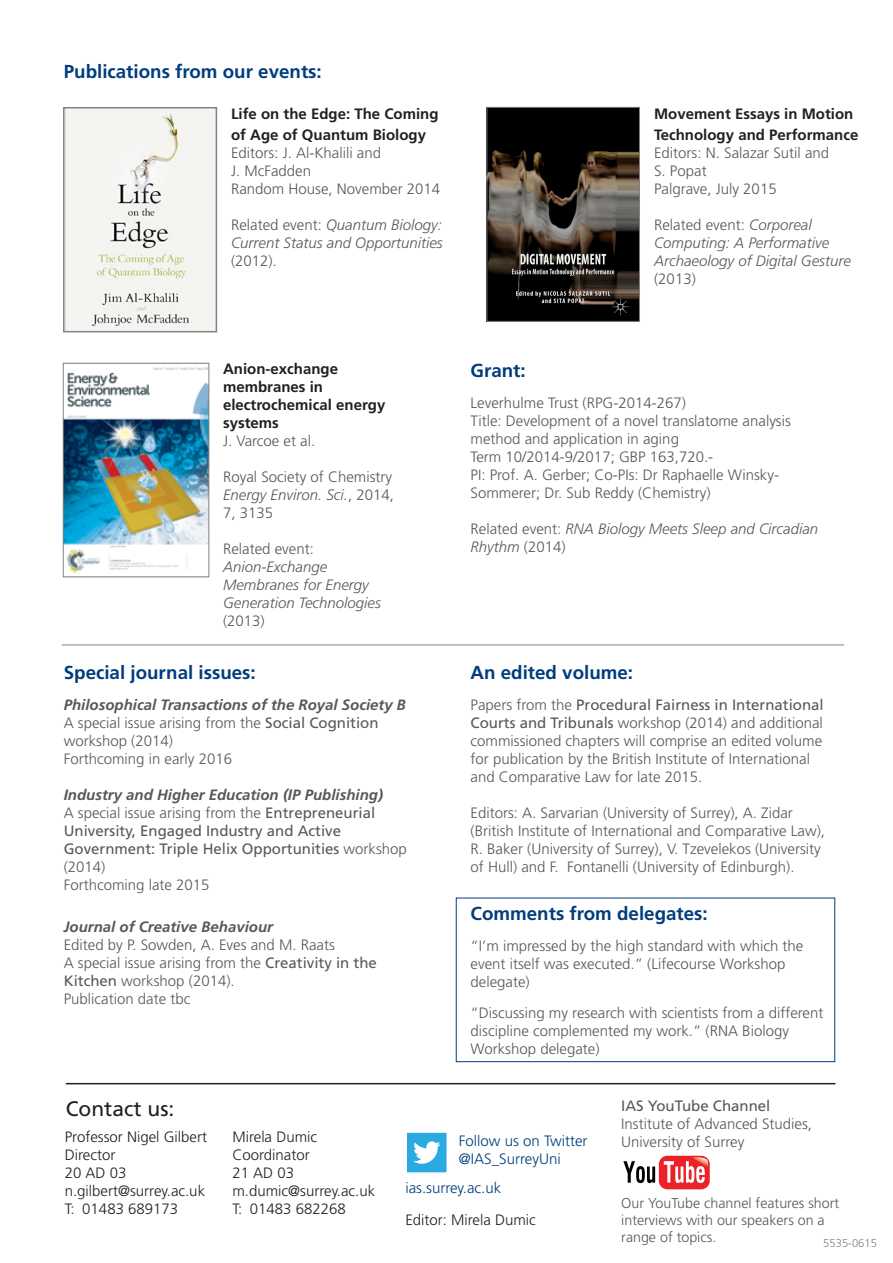
<style>
.page{position:relative;width:893px;height:1263px;background:#fff}
.page>*{position:absolute;margin:0;border:0;box-sizing:border-box;transform-origin:0 0}
.Introduction_Text{font:21px "Frutiger LT Std";color:#231f20}
.Introduction_Text-2{font:700 18.75px "Frutiger LT Std";color:#013d7d}
.Introduction_Text-3{font:300 15px/18px "Frutiger LT Std";color:#57585a}
.Introduction_Text-4{font:italic 300 15px/18px "Frutiger LT Std";color:#57585a}
.Introduction_Text-5{font:300 15px "Frutiger LT Std";color:#231f20}
.Introduction_Text-6{font:700 15px/21px "Frutiger LT Std";color:#231f20}
.Introduction_Text-7{font:15px/18px "Frutiger LT Std";color:#57585a}
.Introduction_Text-8{font:italic 700 15px "Frutiger LT Std";color:#57585a}
.Introduction_Text-9{font:300 15px "Frutiger LT Std";color:#013d7d}
.Introduction_Text-10{font:300 14.25px/17.1px "Frutiger LT Std";color:#57585a}
.Introduction_Text-11{font:300 11.25px "Frutiger LT Std";color:#808285}
.s1{font-style:normal}
.s2{font-weight:400}
.s3{font-weight:300}
</style>
<div class="page">
<hr style="left:62px;top:644px;width:782px;height:1px;background:#808285">
<img style="left:66px;top:110px;width:148px;height:219px">
<div style="left:63px;top:107px;width:154px;height:225px;border:2px solid #808285"></div>
<img style="left:488px;top:109px;width:150px;height:211px">
<div style="left:486px;top:107px;width:154px;height:215px;border:1px solid #808285"></div>
<img style="left:65px;top:365px;width:142px;height:209px">
<div style="left:63px;top:363px;width:146px;height:214px;border:1px solid #808285"></div>
<div style="left:659px;top:1156px;width:51px;height:33px;background:#ec2128;border-radius:9px"></div>
<img style="left:692px;top:1157px;width:16px;height:10px">
<svg style="left:664px;top:1161px;width:41px;height:22px"></svg>
<svg style="left:623px;top:1161px;width:32px;height:22px"></svg>
<hr style="left:66px;top:1083px;width:769px;height:1px;background:#231f20">
<div style="left:406px;top:1132px;width:41px;height:41px;background:#2aaae1"></div>
<svg style="left:413px;top:1141px;width:27px;height:23px"></svg>
<div style="left:405px;top:1131px;width:43px;height:43px;border:2px solid #fff"></div>
<div style="left:456px;top:898px;width:379px;height:164px;border:1px solid #013d7d"></div>
<p class="Introduction_Text-2" style="left:64px;top:60px;width:260px">Publications from our events:</p>
<p class="Introduction_Text-6" style="left:231px;top:103px;width:209px">Life on the Edge: The Coming of Age of Quantum Biology</p>
<p class="Introduction_Text-3" style="left:231px;top:144px;width:152px">Editors: J. Al-Khalili and<br>J. McFadden</p>
<p class="Introduction_Text-3" style="left:231px;top:180px;width:211px">Random House, November 2014</p>
<p class="Introduction_Text-4" style="left:231px;top:216px;width:213px;text-align:justify"><span class="s1">Related event:</span> Quantum Biology:<br>Current Status and Opportunities <span class="s1">(2012).</span></p>
<p class="Introduction_Text-6" style="left:654px;top:103px;width:206px">Movement Essays in Motion<br>Technology and Performance</p>
<p class="Introduction_Text-3" style="left:654px;top:144px;width:177px">Editors: N. Salazar Sutil and<br>S. Popat</p>
<p class="Introduction_Text-3" style="left:654px;top:180px;width:124px">Palgrave, July 2015</p>
<p class="Introduction_Text-4" style="left:654px;top:216px;width:198px"><span class="s1">Related event:</span> Corporeal<br>Computing: A Performative<br>Archaeology of Digital Gesture <span class="s1">(2013)</span></p>
<p class="Introduction_Text-6" style="left:223px;top:358px;width:117px">Anion-exchange</p>
<p class="Introduction_Text-2" style="left:471px;top:359px;width:57px">Grant:</p>
<p class="Introduction_Text-6" style="left:223px;top:378px;width:164px;line-height:18px">membranes in electrochemical energy systems</p>
<p class="Introduction_Text-3" style="left:223px;top:432px;width:94px">J. Varcoe et al.</p>
<p class="Introduction_Text-3" style="left:223px;top:468px;width:171px">Royal Society of Chemistry</p>
<p class="Introduction_Text-4" style="left:223px;top:486px;width:172px">Energy Environ. Sci.<span class="s1">, 2014,<br>7, 3135</span></p>
<p class="Introduction_Text-4" style="left:223px;top:540px;width:159px"><span class="s1">Related event:<br></span>Anion-Exchange<br>Membranes for Energy<br>Generation Technologies <span class="s1">(2013)</span></p>
<p class="Introduction_Text-3" style="left:471px;top:394px;width:217px">Leverhulme Trust (RPG-2014-267)</p>
<p class="Introduction_Text-3" style="left:471px;top:412px;width:322px">Title: Development of a novel translatome analysis method and application in aging</p>
<p class="Introduction_Text-3" style="left:471px;top:448px;width:244px">Term 10/2014-9/2017; GBP 163,720.-</p>
<p class="Introduction_Text-3" style="left:471px;top:466px;width:310px">PI: Prof. A. Gerber; Co-PIs: Dr Raphaelle Winsky-<br>Sommerer; Dr. Sub Reddy (Chemistry)</p>
<p class="Introduction_Text-4" style="left:471px;top:520px;width:349px"><span class="s1">Related event:</span> RNA Biology Meets Sleep and Circadian<br>Rhythm <span class="s1">(2014)</span></p>
<p class="Introduction_Text-2" style="left:64px;top:661px;width:194px">Special journal issues:</p>
<p class="Introduction_Text-2" style="left:471px;top:661px;width:164px">An edited volume:</p>
<p class="Introduction_Text-8" style="left:64px;top:696px;width:344px">Philosophical Transactions of the Royal Society B</p>
<p class="Introduction_Text-3" style="left:64px;top:714px;width:316px">A special issue arising from the <span class="s2">Social Cognition </span>workshop (2014)</p>
<p class="Introduction_Text-3" style="left:64px;top:750px;width:170px">Forthcoming in early 2016</p>
<p class="Introduction_Text-8" style="left:64px;top:786px;width:321px">Industry and Higher Education (IP Publishing)</p>
<p class="Introduction_Text-7" style="left:64px;top:804px;width:345px"><span class="s3">A special issue arising from the</span> Entrepreneurial University, Engaged Industry and Active Government: Triple Helix Opportunities <span class="s3">workshop (2014)</span></p>
<p class="Introduction_Text-3" style="left:64px;top:876px;width:147px">Forthcoming late 2015</p>
<p class="Introduction_Text-8" style="left:64px;top:918px;width:211px">Journal of Creative Behaviour</p>
<p class="Introduction_Text-3" style="left:64px;top:936px;width:273px">Edited by P. Sowden, A. Eves and M. Raats</p>
<p class="Introduction_Text-3" style="left:64px;top:954px;width:315px">A special issue arising from the <span class="s2">Creativity in the<br>Kitchen</span> workshop (2014).</p>
<p class="Introduction_Text-3" style="left:64px;top:990px;width:128px">Publication date tbc</p>
<p class="Introduction_Text-3" style="left:471px;top:696px;width:355px">Papers from the <span class="s2">Procedural Fairness in International Courts and Tribunals</span> workshop (2014) and additional commissioned chapters will comprise an edited volume for publication by the British Institute of International and Comparative Law for late 2015.</p>
<p class="Introduction_Text-3" style="left:471px;top:804px;width:356px">Editors: A. Sarvarian (University of Surrey), A. Zidar (British Institute of International and Comparative Law), R. Baker (University of Surrey), V. Tzevelekos (University of Hull) and F. Fontanelli (University of Edinburgh).</p>
<p class="Introduction_Text-2" style="left:471px;top:903px;width:239px">Comments from delegates:</p>
<p class="Introduction_Text-3" style="left:471px;top:937px;width:334px">“I’m impressed by the high standard with which the event itself was executed.” (Lifecourse Workshop delegate)</p>
<p class="Introduction_Text-3" style="left:471px;top:1004px;width:354px">“Discussing my research with scientists from a different discipline complemented my work.” (RNA Biology<br>Workshop delegate)</p>
<p class="Introduction_Text" style="left:66px;top:1096px;width:110px">Contact us:</p>
<p class="Introduction_Text-5" style="left:65px;top:1129px;width:144px">Professor Nigel Gilbert</p>
<p class="Introduction_Text-5" style="left:65px;top:1147px;width:52px">Director</p>
<p class="Introduction_Text-5" style="left:65px;top:1165px;width:63px">20 AD 03</p>
<p class="Introduction_Text-5" style="left:65px;top:1183px;width:142px">n.gilbert@surrey.ac.uk</p>
<p class="Introduction_Text-5" style="left:65px;top:1201px;width:115px">T: 01483 689173</p>
<p class="Introduction_Text-5" style="left:232px;top:1129px;width:86px">Mirela Dumic</p>
<p class="Introduction_Text-5" style="left:232px;top:1147px;width:79px">Coordinator</p>
<p class="Introduction_Text-5" style="left:232px;top:1165px;width:63px">21 AD 03</p>
<p class="Introduction_Text-5" style="left:232px;top:1183px;width:144px">m.dumic@surrey.ac.uk</p>
<p class="Introduction_Text-5" style="left:232px;top:1201px;width:115px">T: 01483 682268</p>
<p class="Introduction_Text-9" style="left:459px;top:1132px;width:130px">Follow us on Twitter</p>
<p class="Introduction_Text-9" style="left:459px;top:1150px;width:103px">@IAS_SurreyUni</p>
<p class="Introduction_Text-9" style="left:405px;top:1179px;width:97px">ias.surrey.ac.uk</p>
<p class="Introduction_Text-5" style="left:405px;top:1211px;width:132px">Editor: Mirela Dumic</p>
<p class="Introduction_Text-7" style="left:621px;top:1097px;width:151px">IAS YouTube Channel</p>
<p class="Introduction_Text-3" style="left:621px;top:1115px;width:192px">Institute of Advanced Studies,<br>University of Surrey</p>
<p class="Introduction_Text-10" style="left:621px;top:1195px;width:220px">Our YouTube channel features short interviews with our speakers on a range of topics.</p>
<p class="Introduction_Text-11" style="left:823px;top:1236px;width:55px">5535-0615</p>
</div>
